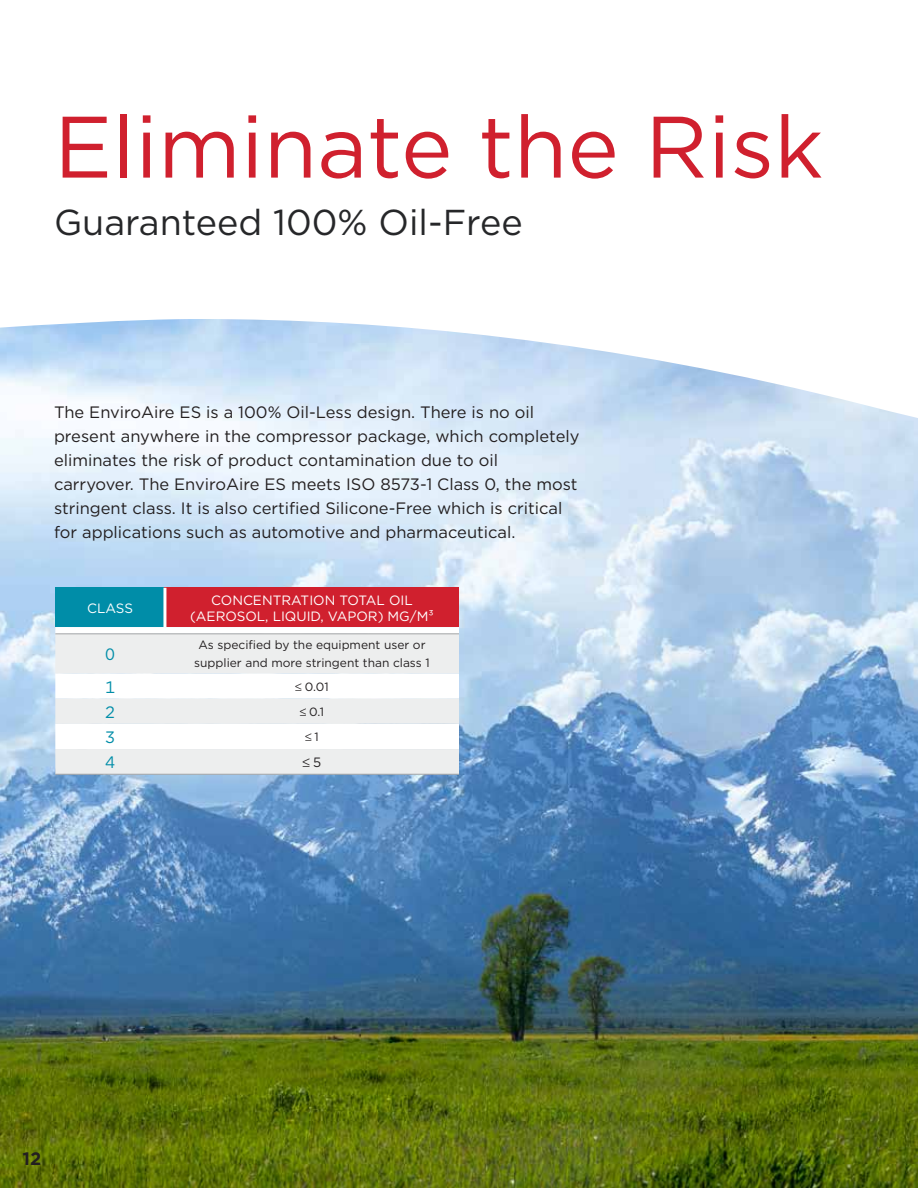
<style>
.page{position:relative;width:918px;height:1188px;background:#fff}
.page>*{position:absolute;margin:0;border:0;box-sizing:border-box;transform-origin:0 0}
.t1{font:87px "Gotham";color:#d0202e}
.t2{font:36px "Gotham";color:#262729}
.t3{font:700 18px "Gotham";color:#231f20}
.t4{font:16.5px/24px "Gotham";color:#231f20}
.t5{font:16.5px "Gotham";color:#008da8}
.t6{font:13.5px/16.5px "Gotham";color:#fff;text-align:center}
.t7{font:13.5px "Gotham";color:#231f20}
.t8{font:12px/18px "Gotham";color:#231f20;text-align:center}
</style>
<div class="page">
<img style="left:0;top:319px;width:918px;height:869px">
<div style="left:55px;top:588px;width:110px;height:39px;background:#008da8"></div>
<div style="left:165px;top:588px;width:294px;height:39px;background:#d0202e"></div>
<svg style="left:55px;top:627px;width:404px;height:6px"></svg>
<svg style="left:55px;top:634px;width:404px;height:140px;fill:#edeeee"></svg>
<hr style="left:163px;top:588px;width:3px;height:39px;background:#fff">
<hr style="left:55px;top:774px;width:110px;height:1px;background:#a4a5a6">
<hr style="left:55px;top:633px;width:110px;height:1px;background:#a4a5a6">
<hr style="left:165px;top:633px;width:294px;height:1px;background:#a4a5a6">
<hr style="left:165px;top:774px;width:294px;height:1px;background:#a4a5a6">
<h1 class="t1" style="left:54px;top:107px;width:771px">Eliminate the Risk</h1>
<h2 class="t2" style="left:54px;top:205px;width:470px">Guaranteed 100% Oil-Free</h2>
<p class="t4" style="left:54px;top:401px;width:527px">The EnviroAire ES is a 100% Oil-Less design. There is no oil present anywhere in the compressor package, which completely eliminates the risk of product contamination due to oil carryover. The EnviroAire ES meets ISO 8573-1 Class 0, the most stringent class. It is also certified Silicone-Free which is critical for applications such as automotive and pharmaceutical.</p>
<p class="t6" style="left:87px;top:600px;width:47px">CLASS</p>
<p class="t6" style="left:190px;top:592px;width:245px">CONCENTRATION TOTAL OIL (AEROSOL, LIQUID, VAPOR) MG/M3</p>
<p class="t5" style="left:105px;top:647px;width:11px">0</p>
<p class="t8" style="left:194px;top:637px;width:237px">As specified by the equipment user or supplier and more stringent than class 1</p>
<p class="t5" style="left:105px;top:679px;width:11px">1</p>
<p class="t8" style="left:295px;top:678px;width:35px">≤ 0.01</p>
<p class="t5" style="left:105px;top:704px;width:11px">2</p>
<p class="t8" style="left:300px;top:703px;width:26px">≤ 0.1</p>
<p class="t5" style="left:105px;top:730px;width:11px">3</p>
<p class="t8" style="left:305px;top:729px;width:15px">≤ 1</p>
<p class="t5" style="left:105px;top:755px;width:11px">4</p>
<p class="t7" style="left:303px;top:756px;width:20px">≤ 5</p>
<p class="t3" style="left:23px;top:1151px;width:20px">12</p>
</div>
